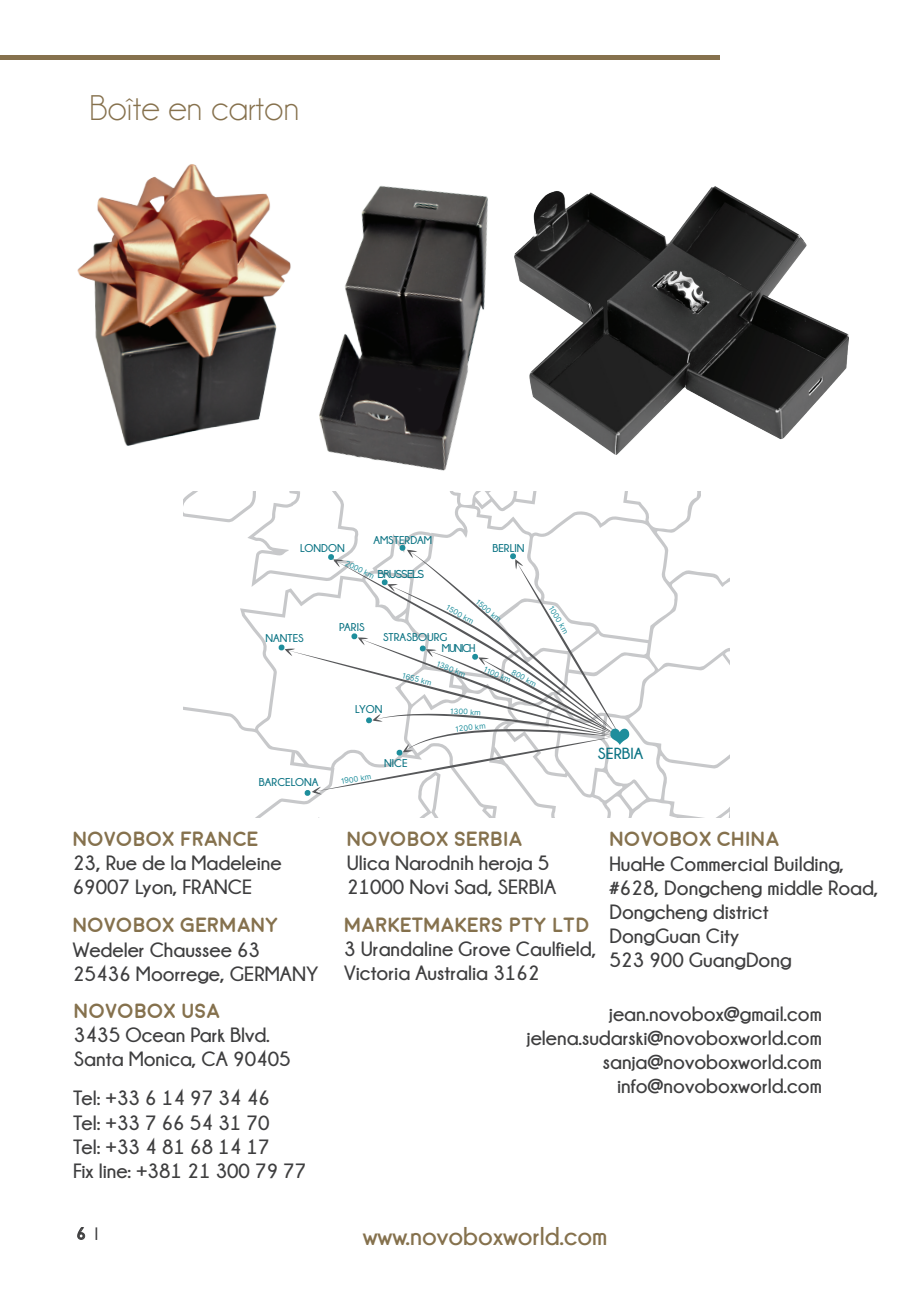
<style>
.page{position:relative;width:919px;height:1289px;background:#fff}
.page>*{position:absolute;margin:0;border:0;box-sizing:border-box;transform-origin:0 0}
.t1{font:36px "Champagne&Limousines";color:#86714d}
.t2{font:700 25.65px "Champagne&Limousines";color:#85714d}
.t3{font:700 20.55px/24px "Champagne&Limousines";color:#3e3e3f}
.t4{font:700 20.55px "Moon";color:#85714d}
.t5{font:700 16.5px "Champagne&Limousines";color:#3e3e3f}
.t6{font:700 16.05px "Champagne&Limousines";color:#0c7484}
.t7{font:700 11.25px "Champagne&Limousines";color:#0c7484}
.t8{font:11.25px "Biko";letter-spacing:-.1em;color:#0c7484}
.t9{font:7.5px "Inter";color:#1e8e9c}
</style>
<div class="page">
<svg style="left:77px;top:1227px;width:8px;height:12px"></svg>
<div style="left:0;top:55px;width:719px;height:5px;background:#86714d"></div>
<img style="left:77px;top:164px;width:193px;height:282px">
<img style="left:543px;top:187px;width:305px;height:267px">
<img style="left:270px;top:186px;width:273px;height:285px">
<svg style="left:629px;top:491px;width:100px;height:326px"></svg>
<svg style="left:184px;top:491px;width:445px;height:326px"></svg>
<h1 class="t1" style="left:89px;top:90px;width:211px">Boîte en carton</h1>
<p class="t7" style="left:300px;top:542px;width:46px">LONDON</p>
<p class="t7" style="left:373px;top:533px;width:60px">AMSTERDAM</p>
<p class="t9" style="left:348px;top:557px;width:33px;rotate:28deg">2000 km</p>
<p class="t8" style="left:377px;top:568px;width:49px">BRUSSELS</p>
<p class="t7" style="left:492px;top:542px;width:34px">BERLIN</p>
<p class="t7" style="left:265px;top:631px;width:40px">NANTES</p>
<p class="t7" style="left:259px;top:775px;width:61px">BARCELONA</p>
<p class="t7" style="left:339px;top:620px;width:27px">PARIS</p>
<p class="t9" style="left:480px;top:597px;width:32px;rotate:40deg">1500 km</p>
<p class="t9" style="left:449px;top:602px;width:32px;rotate:29deg">1500 km</p>
<p class="t7" style="left:383px;top:630px;width:66px">STRASBOURG</p>
<p class="t7" style="left:442px;top:642px;width:35px">MUNICH</p>
<p class="t9" style="left:439px;top:658px;width:32px;rotate:21deg">1380 km</p>
<p class="t9" style="left:404px;top:670px;width:32px;rotate:14deg">1655 km</p>
<p class="t9" style="left:486px;top:663px;width:30px;rotate:24deg">1100 km</p>
<p class="t9" style="left:515px;top:666px;width:28px;rotate:29deg">800 km</p>
<p class="t7" style="left:355px;top:703px;width:29px">LYON</p>
<p class="t9" style="left:340px;top:776px;width:32px;rotate:-11deg">1900 km</p>
<p class="t7" style="left:384px;top:757px;width:25px">NICE</p>
<p class="t9" style="left:450px;top:705px;width:32px;rotate:3deg">1300 km</p>
<p class="t9" style="left:455px;top:723px;width:32px;rotate:-6deg">1200 km</p>
<p class="t9" style="left:555px;top:604px;width:32px;rotate:59deg">1000 km</p>
<p class="t6" style="left:597px;top:744px;width:47px">SERBIA</p>
<p class="t4" style="left:73px;top:829px;width:188px">NOVOBOX FRANCE</p>
<p class="t3" style="left:73px;top:850px;width:210px">23, Rue de la Madeleine<br>69007 Lyon, FRANCE</p>
<p class="t4" style="left:73px;top:915px;width:207px">NOVOBOX GERMANY</p>
<p class="t3" style="left:73px;top:937px;width:247px">Wedeler Chaussee 63<br>25436 Moorrege, GERMANY</p>
<p class="t4" style="left:74px;top:1000px;width:148px">NOVOBOX USA</p>
<p class="t3" style="left:74px;top:1022px;width:218px">3435 Ocean Park Blvd.<br>Santa Monica, CA 90405</p>
<p class="t3" style="left:73px;top:1086px;width:235px">Tel: +33 6 14 97 34 46<br>Tel: +33 7 66 54 31 70<br>Tel: +33 4 81 68 14 17<br>Fix line: +381 21 300 79 77</p>
<p class="t5" style="left:77px;top:1224px;width:24px">6 |</p>
<p class="t4" style="left:346px;top:829px;width:177px">NOVOBOX SERBIA</p>
<p class="t3" style="left:346px;top:850px;width:211px">Ulica Narodnih heroja 5<br>21000 Novi Sad, SERBIA</p>
<p class="t4" style="left:344px;top:914px;width:247px">MARKETMAKERS pty ltd</p>
<p class="t3" style="left:344px;top:936px;width:254px">3 Urandaline Grove Caulfield,<br>Victoria Australia 3162</p>
<p class="t4" style="left:609px;top:829px;width:172px">NOVOBOX CHINA</p>
<p class="t3" style="left:609px;top:851px;width:270px">HuaHe Commercial Building, #628, Dongcheng middle Road,<br>Dongcheng district<br>DongGuan City<br>523 900 GuangDong</p>
<p class="t3" style="left:527px;top:1001px;width:296px;text-align:right">jean.novobox@gmail.com jelena.sudarski@novoboxworld.com sanja@novoboxworld.com info@novoboxworld.com</p>
<p class="t2" style="left:363px;top:1221px;width:246px">www.novoboxworld.com</p>
</div>
